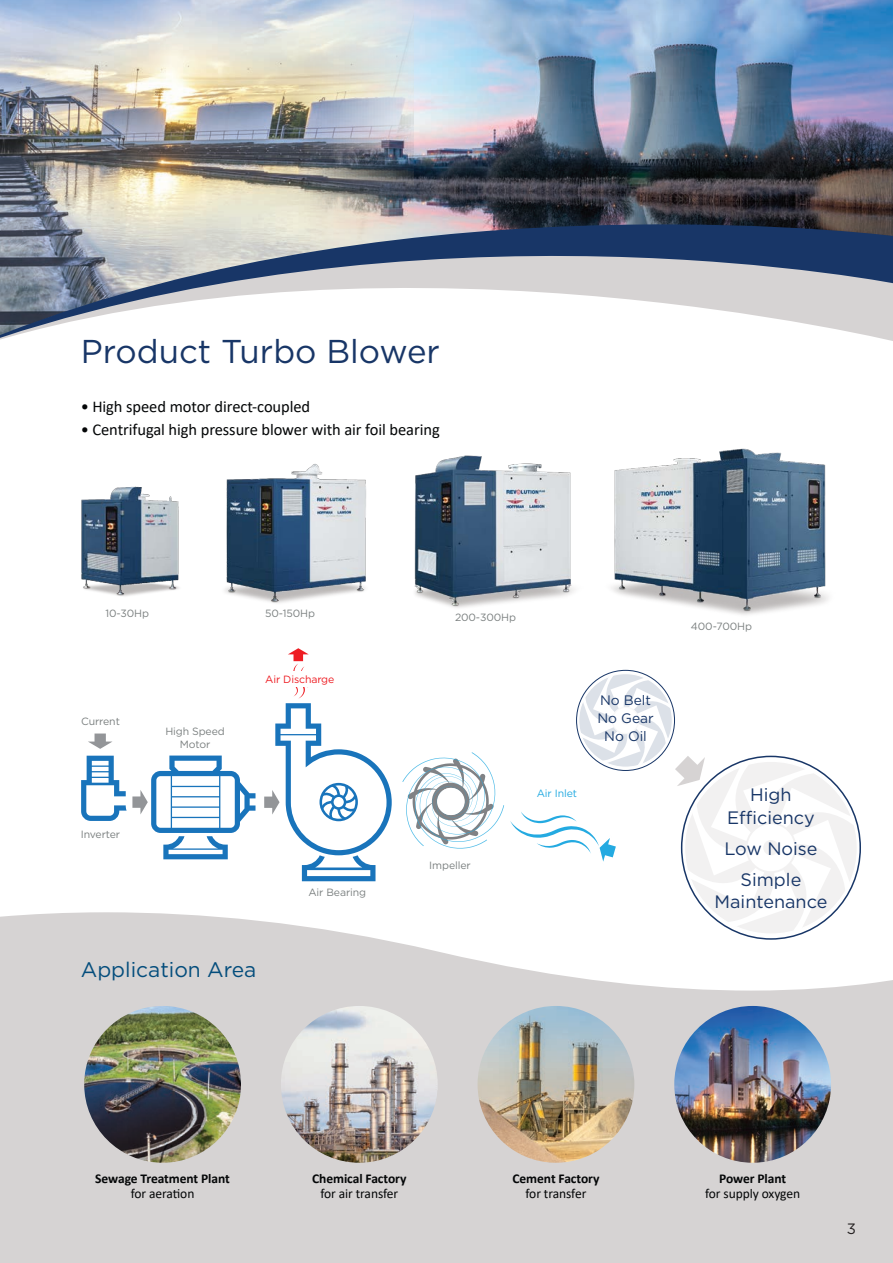
<style>
.page{position:relative;width:893px;height:1263px;background:#fff}
.page>*{position:absolute;margin:0;border:0;box-sizing:border-box;transform-origin:0 0}
.Pull_quote__white_19{font:33px "Gotham";color:#183667}
.t1{font:21px "Gotham";color:#044d7c}
.t2{font:18px/22.5px "Gotham";color:#183667;text-align:center}
.gara_body_copy{font:16.5px "Calibri";letter-spacing:-.005em;color:#040607}
.t3{font:15px "Gotham";color:#231f20}
.t4{font:13.8px/17.7px "Gotham";color:#183667;text-align:center}
.gara_body_copy-2{font:700 13.5px/15px "Calibri";letter-spacing:-.005em;color:#040607;text-align:center}
.gara_body_copy-3{font:13.5px "Calibri";letter-spacing:-.005em;color:#040607}
.t5{font:10.5px/13.5px "Gotham";letter-spacing:-.01em;color:#7b8080;text-align:center}
.t6{font:10.5px "Gotham";letter-spacing:-.01em;color:#ee1d23}
.t7{font:10.5px "Gotham";letter-spacing:-.01em;color:#24aae1}
.s1{font-weight:400}
</style>
<div class="page">
<img style="left:414px;top:0;width:479px;height:172px">
<img style="left:0;top:0;width:414px;height:172px">
<img style="left:0;top:172px;width:893px;height:169px">
<svg style="left:0;top:912px;width:893px;height:351px;background:#dad8d8"></svg>
<svg style="left:88px;top:733px;width:24px;height:16px"></svg>
<svg style="left:81px;top:755px;width:174px;height:104px"></svg>
<svg style="left:402px;top:752px;width:102px;height:97px"></svg>
<div style="left:437px;top:788px;width:28px;height:27px;background:#fff;border-radius:50%"></div>
<svg style="left:264px;top:648px;width:128px;height:233px"></svg>
<div style="left:262px;top:671px;width:76px;height:15px;background:#fff"></div>
<img style="left:84px;top:1006px;width:157px;height:157px;border-radius:78px">
<img style="left:281px;top:1006px;width:157px;height:157px;border-radius:78px">
<img style="left:478px;top:1006px;width:156px;height:157px;border-radius:78px">
<img style="left:674px;top:1006px;width:157px;height:157px;border-radius:78px">
<svg style="left:510px;top:674px;width:347px;height:260px"></svg>
<img style="left:611px;top:448px;width:218px;height:167px">
<img style="left:414px;top:455px;width:161px;height:153px">
<img style="left:224px;top:464px;width:142px;height:139px">
<img style="left:81px;top:486px;width:98px;height:110px">
<p class="Pull_quote__white_19" style="left:81px;top:331px;width:361px">Product Turbo Blower</p>
<p class="gara_body_copy" style="left:81px;top:396px;width:231px">• High speed motor direct-coupled</p>
<p class="gara_body_copy" style="left:81px;top:418px;width:360px">• Centrifugal high pressure blower with air foil bearing</p>
<p class="t5" style="left:105px;top:606px;width:45px">10-30Hp</p>
<p class="t5" style="left:265px;top:606px;width:51px">50-150Hp</p>
<p class="t5" style="left:455px;top:610px;width:63px">200-300Hp</p>
<p class="t5" style="left:81px;top:714px;width:40px">Current</p>
<p class="t5" style="left:81px;top:828px;width:41px">Inverter</p>
<p class="t5" style="left:165px;top:724px;width:61px">High Speed<br>Motor</p>
<p class="t6" style="left:265px;top:672px;width:71px">Air Discharge</p>
<p class="t5" style="left:308px;top:885px;width:59px">Air Bearing</p>
<p class="t5" style="left:429px;top:858px;width:43px">Impeller</p>
<p class="t7" style="left:537px;top:786px;width:42px">Air Inlet</p>
<p class="t4" style="left:597px;top:691px;width:58px">No Belt<br>No Gear<br>No Oil</p>
<p class="t1" style="left:81px;top:956px;width:177px">Application Area</p>
<p class="t5" style="left:691px;top:619px;width:63px">400-700Hp</p>
<p class="t2" style="left:727px;top:783px;width:89px">High<br>Efficiency</p>
<p class="t2" style="left:724px;top:837px;width:95px">Low Noise</p>
<p class="t2" style="left:715px;top:868px;width:114px">Simple<br>Maintenance</p>
<p class="gara_body_copy-2" style="left:95px;top:1171px;width:136px">Sewage Treatment Plant <span class="s1">for aeration</span></p>
<p class="gara_body_copy-2" style="left:312px;top:1171px;width:96px">Chemical Factory</p>
<p class="gara_body_copy-3" style="left:320px;top:1184px;width:79px">for air transfer</p>
<p class="gara_body_copy-2" style="left:512px;top:1171px;width:88px">Cement Factory</p>
<p class="gara_body_copy-3" style="left:526px;top:1184px;width:62px">for transfer</p>
<p class="gara_body_copy-2" style="left:719px;top:1171px;width:69px">Power Plant</p>
<p class="gara_body_copy-3" style="left:705px;top:1184px;width:97px">for supply oxygen</p>
<p class="t3" style="left:847px;top:1219px;width:11px">3</p>
</div>
